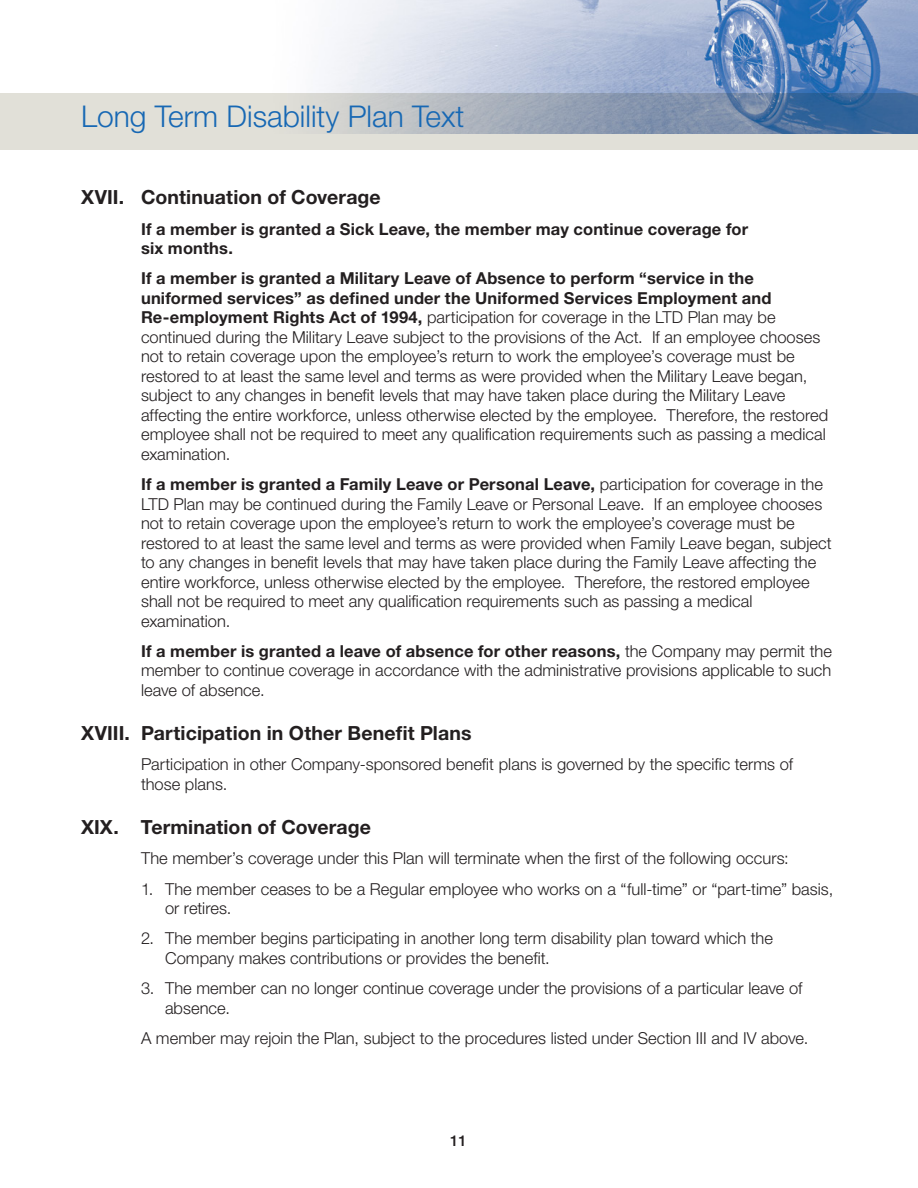
<style>
.page{position:relative;width:918px;height:1188px;background:#fff}
.page>*{position:absolute;margin:0;border:0;box-sizing:border-box;transform-origin:0 0}
.t1{font:300 30px "Helvetica Neue";color:#1768b4}
.HD_1{font:700 19.5px "Helvetica Neue";letter-spacing:.005em;color:#231f20}
.HD_1_Body{font:300 16.5px/19.5px "Helvetica Neue";color:#231f20}
.HD_1_Indent_1{font:300 16.5px/19.5px "Helvetica Neue";color:#231f20}
.HD_1_Body-2{font:700 16.5px/19.5px "Helvetica Neue";letter-spacing:.01em;color:#231f20}
.t2{font:500 15px "Helvetica Neue";color:#231f20}
.s1{font-weight:700}
</style>
<div class="page">
<div style="left:0;top:93px;width:918px;height:57px;background:#e1e0d8"></div>
<img style="left:324px;top:0;width:594px;height:133px">
<h1 class="t1" style="left:81px;top:98px;width:385px">Long Term Disability Plan Text</h1>
<p class="HD_1" style="left:81px;top:185px;width:301px">XVII. Continuation of Coverage</p>
<p class="HD_1_Body-2" style="left:141px;top:219px;width:609px">If a member is granted a Sick Leave, the member may continue coverage for six months.</p>
<p class="HD_1_Body" style="left:141px;top:268px;width:689px"><span class="s1">If a member is granted a Military Leave of Absence to perform “service in the uniformed services” as defined under the Uniformed Services Employment and Re-employment Rights Act of 1994,</span> participation for coverage in the LTD Plan may be continued during the Military Leave subject to the provisions of the Act. If an employee chooses not to retain coverage upon the employee’s return to work the employee’s coverage must be restored to at least the same level and terms as were provided when the Military Leave began, subject to any changes in benefit levels that may have taken place during the Military Leave affecting the entire workforce, unless otherwise elected by the employee. Therefore, the restored employee shall not be required to meet any qualification requirements such as passing a medical examination.</p>
<p class="HD_1_Body" style="left:141px;top:474px;width:692px"><span class="s1">If a member is granted a Family Leave or Personal Leave,</span> participation for coverage in the LTD Plan may be continued during the Family Leave or Personal Leave. If an employee chooses not to retain coverage upon the employee’s return to work the employee’s coverage must be restored to at least the same level and terms as were provided when Family Leave began, subject to any changes in benefit levels that may have taken place during the Family Leave affecting the entire workforce, unless otherwise elected by the employee. Therefore, the restored employee shall not be required to meet any qualification requirements such as passing a medical examination.</p>
<p class="HD_1_Body" style="left:141px;top:641px;width:692px;text-align:justify"><span class="s1">If a member is granted a leave of absence for other reasons,</span> the Company may permit the member to continue coverage in accordance with the administrative provisions applicable to such leave of absence.</p>
<p class="HD_1" style="left:81px;top:721px;width:392px">XVIII. Participation in Other Benefit Plans</p>
<p class="HD_1_Body" style="left:141px;top:754px;width:654px">Participation in other Company-sponsored benefit plans is governed by the specific terms of those plans.</p>
<p class="HD_1" style="left:81px;top:815px;width:292px">XIX. Termination of Coverage</p>
<p class="HD_1_Body" style="left:141px;top:848px;width:649px">The member’s coverage under this Plan will terminate when the first of the following occurs:</p>
<p class="HD_1_Indent_1" style="left:165px;top:879px;width:670px;text-indent:-24px">1. The member ceases to be a Regular employee who works on a “full-time” or “part-time” basis, or retires.</p>
<p class="HD_1_Indent_1" style="left:165px;top:928px;width:610px;text-indent:-24px">2. The member begins participating in another long term disability plan toward which the<br>Company makes contributions or provides the benefit.</p>
<p class="HD_1_Indent_1" style="left:165px;top:978px;width:639px;text-indent:-24px">3. The member can no longer continue coverage under the provisions of a particular leave of absence.</p>
<p class="HD_1_Body" style="left:141px;top:1028px;width:669px">A member may rejoin the Plan, subject to the procedures listed under Section III and IV above.</p>
<p class="t2" style="left:450px;top:1131px;width:18px">11</p>
</div>
